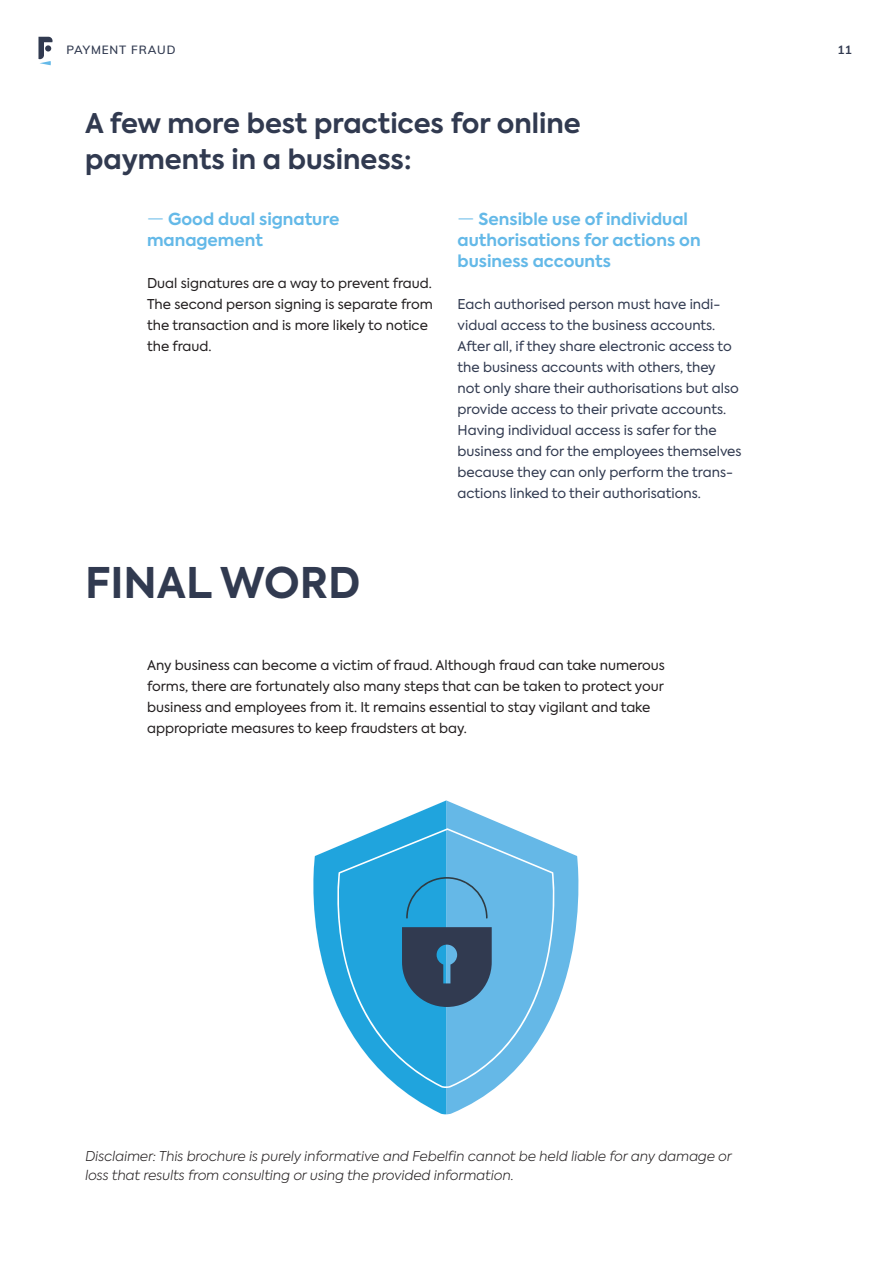
<style>
.page{position:relative;width:893px;height:1263px;background:#fff}
.page>*{position:absolute;margin:0;border:0;box-sizing:border-box;transform-origin:0 0}
.t1{font:700 42px "Axiforma";color:#313a50}
.t2{font:700 27px/36px "Axiforma";color:#313a50}
.Body{font:700 16.5px/21px "Axiforma";color:#64b9e8}
.Body-2{font:13.5px/21px "Axiforma";color:#231f20}
.Body-3{font:13.5px/21px "Axiforma";color:#313a50}
.Body-4{font:italic 300 13.5px/19.5px "Axiforma";color:#231f20}
.t3{font:700 12px "Muli";color:#313a50}
.t4{font:600 11.7px "Muli";letter-spacing:.075em;color:#313a50}
.s1{font-weight:300}
</style>
<div class="page">
<svg style="left:38px;top:37px;width:15px;height:28px"></svg>
<svg style="left:492px;top:820px;width:86px;height:271px"></svg>
<svg style="left:492px;top:828px;width:66px;height:260px;fill:#65b8e7"></svg>
<svg style="left:313px;top:800px;width:179px;height:315px"></svg>
<p class="t4" style="left:67px;top:41px;width:110px">PAYMENT FRAUD</p>
<p class="t3" style="left:837px;top:41px;width:16px">11</p>
<p class="t2" style="left:85px;top:106px;width:497px">A few more best practices for online payments in a business:</p>
<p class="Body" style="left:147px;top:208px;width:194px"><span class="s1">—</span> Good dual signature management</p>
<p class="Body-2" style="left:147px;top:272px;width:287px">Dual signatures are a way to prevent fraud.<br>The second person signing is separate from the transaction and is more likely to notice the fraud.</p>
<p class="Body" style="left:458px;top:208px;width:245px"><span class="s1">—</span> Sensible use of individual authorisations for actions on business accounts</p>
<p class="Body-3" style="left:458px;top:293px;width:285px">Each authorised person must have indi&shy;vidual access to the business accounts.<br>After all, if they share electronic access to the business accounts with others, they not only share their authorisations but also provide access to their private accounts.<br>Having individual access is safer for the business and for the employees themselves because they can only perform the trans&shy;actions linked to their authorisations.</p>
<p class="t1" style="left:85px;top:554px;width:277px">FINAL WORD</p>
<p class="Body-2" style="left:147px;top:655px;width:519px">Any business can become a victim of fraud. Although fraud can take numerous forms, there are fortunately also many steps that can be taken to protect your business and employees from it. It remains essential to stay vigilant and take appropriate measures to keep fraudsters at bay.</p>
<p class="Body-4" style="left:85px;top:1146px;width:648px">Disclaimer: This brochure is purely informative and Febelfin cannot be held liable for any damage or loss that results from consulting or using the provided information.</p>
</div>
